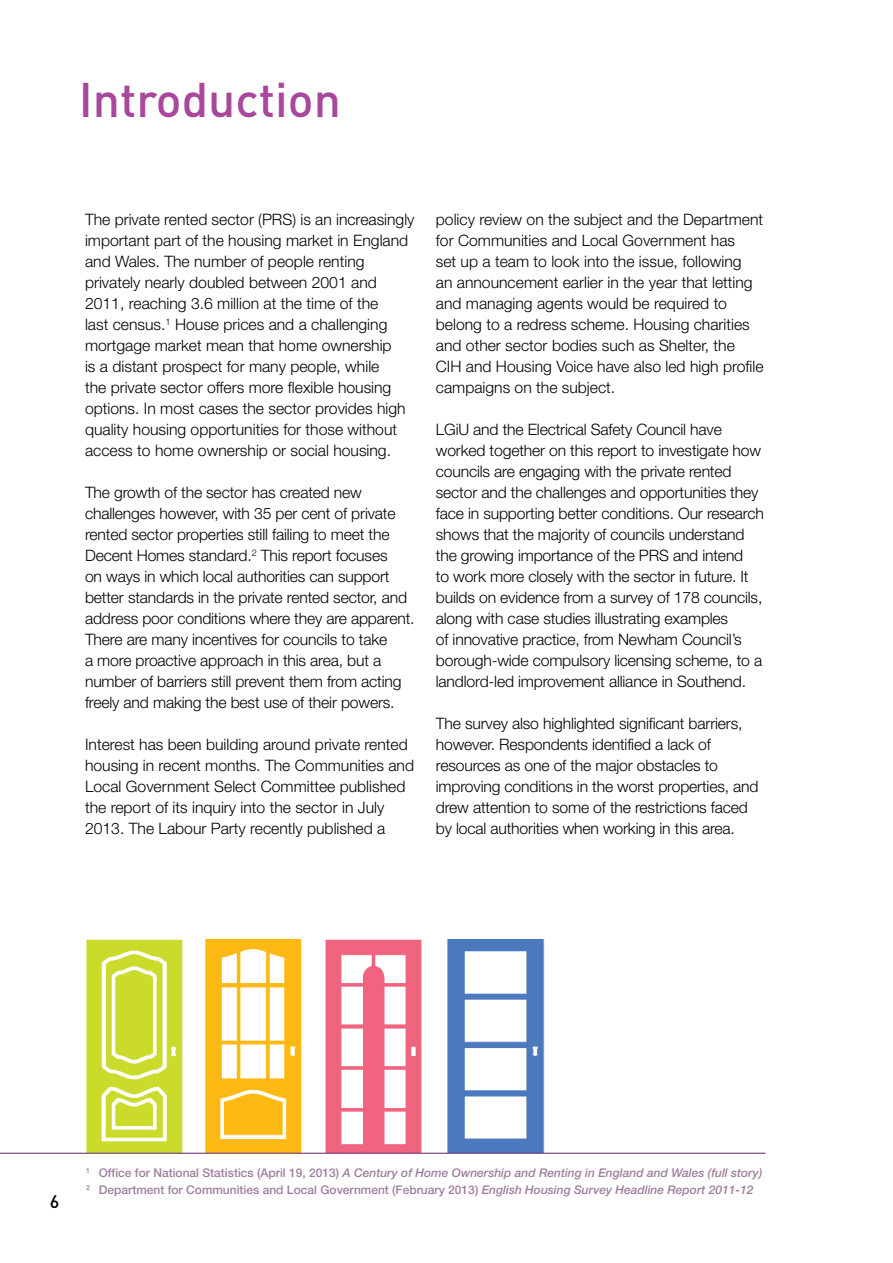
<style>
.page{position:relative;width:893px;height:1263px;background:#fff}
.page>*{position:absolute;margin:0;border:0;box-sizing:border-box;transform-origin:0 0}
.t1{font:500 48px "DIN";color:#a8479b}
.t2{font:500 18px "DIN";color:#000}
.t3{font:300 15.75px/21px "Helvetica Neue";letter-spacing:-.01em;color:#000}
.t4{font:italic 500 12px/16.5px "Helvetica Neue";color:#9f7d9f}
.s1{font-style:normal}
</style>
<div class="page">
<img style="left:79px;top:940px;width:231px;height:213px">
<img style="left:316px;top:940px;width:120px;height:213px">
<img style="left:440px;top:940px;width:111px;height:213px">
<hr style="left:0;top:1153px;width:765px;height:1px;background:#642266">
<h1 class="t1" style="left:79px;top:69px;width:264px">Introduction</h1>
<p class="t3" style="left:85px;top:209px;width:331px">The private rented sector (PRS) is an increasingly important part of the housing market in England and Wales. The number of people renting privately nearly doubled between 2001 and 2011, reaching 3.6 million at the time of the<br>last census.<sup>1</sup> House prices and a challenging mortgage market mean that home ownership<br>is a distant prospect for many people, while<br>the private sector offers more flexible housing options. In most cases the sector provides high quality housing opportunities for those without access to home ownership or social housing.</p>
<p class="t3" style="left:85px;top:482px;width:331px">The growth of the sector has created new challenges however, with 35 per cent of private rented sector properties still failing to meet the Decent Homes standard.<sup>2</sup> This report focuses<br>on ways in which local authorities can support better standards in the private rented sector, and address poor conditions where they are apparent.<br>There are many incentives for councils to take<br>a more proactive approach in this area, but a number of barriers still prevent them from acting freely and making the best use of their powers.</p>
<p class="t3" style="left:85px;top:734px;width:331px">Interest has been building around private rented housing in recent months. The Communities and Local Government Select Committee published the report of its inquiry into the sector in July 2013. The Labour Party recently published a</p>
<p class="t3" style="left:436px;top:209px;width:329px">policy review on the subject and the Department for Communities and Local Government has<br>set up a team to look into the issue, following<br>an announcement earlier in the year that letting and managing agents would be required to belong to a redress scheme. Housing charities and other sector bodies such as Shelter, the CIH and Housing Voice have also led high profile campaigns on the subject.</p>
<p class="t3" style="left:436px;top:418px;width:330px">LGiU and the Electrical Safety Council have worked together on this report to investigate how councils are engaging with the private rented sector and the challenges and opportunities they face in supporting better conditions. Our research shows that the majority of councils understand the growing importance of the PRS and intend<br>to work more closely with the sector in future. It builds on evidence from a survey of 178 councils, along with case studies illustrating examples<br>of innovative practice, from Newham Council’s borough-wide compulsory licensing scheme, to a landlord-led improvement alliance in Southend.</p>
<p class="t3" style="left:436px;top:712px;width:324px">The survey also highlighted significant barriers, however. Respondents identified a lack of resources as one of the major obstacles to improving conditions in the worst properties, and drew attention to some of the restrictions faced by local authorities when working in this area.</p>
<p class="t2" style="left:50px;top:1190px;width:11px">6</p>
<p class="t4" style="left:86px;top:1164px;width:678px"><sup>1</sup> <span class="s1">Office for National Statistics (April 19, 2013)</span> A Century of Home Ownership and Renting in England and Wales (full story)<br><sup>2</sup> <span class="s1">Department for Communities and Local Government (February 2013)</span> English Housing Survey Headline Report 2011-12</p>
</div>
